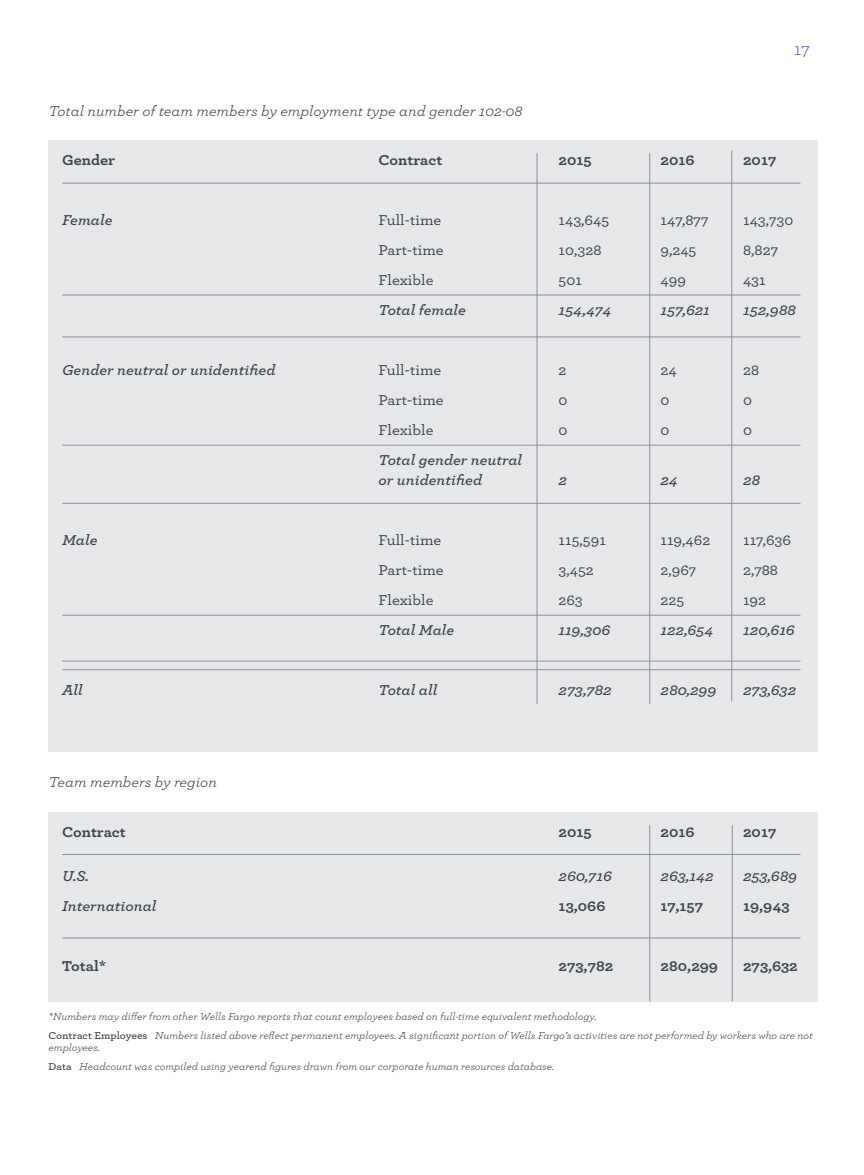
<style>
.page{position:relative;width:864px;height:1175px;background:#fff}
.page>*{position:absolute;margin:0;border:0;box-sizing:border-box;transform-origin:0 0}
.t1{font:18px "Archer";color:#5174b8;scale:1.08 1}
.t2{font:italic 600 15px/19.5px "Archer";color:#3e444f;scale:1.08 1}
.t3{font:500 15px "Archer";color:#3e444f;scale:1.08 1}
.t4{font:700 15px "Archer";color:#3e444f;scale:1.08 1}
.t5{font:italic 15px "Archer";color:#3e444f;scale:1.08 1}
.t6{font:italic 10.5px "Archer";color:#3e444f;scale:1.08 1}
.t7{font:600 10.5px "Archer";color:#3e444f;scale:1.08 1}
</style>
<div class="page">
<div style="left:49px;top:140px;width:769px;height:611px;background:#e6e7e8"></div>
<hr style="left:537px;top:153px;width:1px;height:551px;background:#8b8f98">
<hr style="left:649px;top:153px;width:1px;height:551px;background:#8b8f98">
<hr style="left:62px;top:183px;width:739px;height:1px;background:#8b8f98">
<hr style="left:62px;top:336px;width:739px;height:1px;background:#8b8f98">
<hr style="left:62px;top:503px;width:739px;height:1px;background:#8b8f98">
<hr style="left:62px;top:295px;width:739px;height:1px;background:#8b8f98">
<hr style="left:62px;top:445px;width:739px;height:1px;background:#8b8f98">
<hr style="left:62px;top:615px;width:739px;height:1px;background:#8b8f98">
<hr style="left:62px;top:660px;width:739px;height:1px;background:#8b8f98">
<hr style="left:62px;top:669px;width:739px;height:1px;background:#8b8f98">
<hr style="left:731px;top:150px;width:1px;height:551px;background:#8b8f98">
<div style="left:49px;top:811px;width:769px;height:190px;background:#e6e7e8"></div>
<hr style="left:649px;top:825px;width:1px;height:176px;background:#8b8f98">
<hr style="left:732px;top:825px;width:1px;height:176px;background:#8b8f98">
<hr style="left:62px;top:854px;width:739px;height:1px;background:#8b8f98">
<hr style="left:62px;top:937px;width:739px;height:1px;background:#8b8f98">
<h1 class="t1" style="left:794px;top:37px;width:16px">17</h1>
<h2 class="t5" style="left:49px;top:101px;width:440px">Total number of team members by employment type and gender 102-08</h2>
<p class="t4" style="left:62px;top:148px;width:51px">Gender</p>
<p class="t4" style="left:379px;top:148px;width:61px">Contract</p>
<p class="t4" style="left:559px;top:148px;width:32px">2015</p>
<p class="t4" style="left:661px;top:148px;width:33px">2016</p>
<p class="t4" style="left:743px;top:148px;width:33px">2017</p>
<p class="t2" style="left:62px;top:209px;width:48px">Female</p>
<p class="t3" style="left:379px;top:209px;width:59px">Full-time</p>
<p class="t3" style="left:379px;top:239px;width:62px">Part-time</p>
<p class="t3" style="left:379px;top:269px;width:52px">Flexible</p>
<p class="t3" style="left:559px;top:209px;width:48px">143,645</p>
<p class="t3" style="left:559px;top:239px;width:41px">10,328</p>
<p class="t3" style="left:559px;top:269px;width:23px">501</p>
<p class="t3" style="left:661px;top:209px;width:46px">147,877</p>
<p class="t3" style="left:661px;top:239px;width:35px">9,245</p>
<p class="t3" style="left:661px;top:269px;width:25px">499</p>
<p class="t3" style="left:743px;top:209px;width:48px">143,730</p>
<p class="t3" style="left:743px;top:239px;width:34px">8,827</p>
<p class="t3" style="left:743px;top:269px;width:23px">431</p>
<p class="t2" style="left:379px;top:299px;width:82px">Total female</p>
<p class="t2" style="left:559px;top:299px;width:50px">154,474</p>
<p class="t2" style="left:661px;top:299px;width:47px">157,621</p>
<p class="t2" style="left:743px;top:299px;width:50px">152,988</p>
<p class="t2" style="left:62px;top:359px;width:199px">Gender neutral or unidentifed</p>
<p class="t3" style="left:379px;top:359px;width:59px">Full-time</p>
<p class="t3" style="left:379px;top:389px;width:62px">Part-time</p>
<p class="t3" style="left:379px;top:419px;width:52px">Flexible</p>
<p class="t2" style="left:379px;top:449px;width:135px">Total gender neutral or unidentifed</p>
<p class="t2" style="left:62px;top:529px;width:34px">Male</p>
<p class="t3" style="left:379px;top:529px;width:59px">Full-time</p>
<p class="t3" style="left:379px;top:559px;width:62px">Part-time</p>
<p class="t3" style="left:379px;top:589px;width:52px">Flexible</p>
<p class="t3" style="left:559px;top:359px;width:9px">2</p>
<p class="t3" style="left:559px;top:389px;width:10px">0</p>
<p class="t3" style="left:559px;top:419px;width:10px">0</p>
<p class="t3" style="left:661px;top:359px;width:17px">24</p>
<p class="t3" style="left:661px;top:389px;width:10px">0</p>
<p class="t3" style="left:661px;top:419px;width:10px">0</p>
<p class="t3" style="left:743px;top:359px;width:16px">28</p>
<p class="t3" style="left:743px;top:389px;width:10px">0</p>
<p class="t3" style="left:743px;top:419px;width:10px">0</p>
<p class="t2" style="left:559px;top:469px;width:9px">2</p>
<p class="t2" style="left:661px;top:469px;width:18px">24</p>
<p class="t2" style="left:743px;top:469px;width:17px">28</p>
<p class="t3" style="left:559px;top:529px;width:45px">115,591</p>
<p class="t3" style="left:559px;top:559px;width:34px">3,452</p>
<p class="t3" style="left:559px;top:589px;width:24px">263</p>
<p class="t3" style="left:661px;top:529px;width:48px">119,462</p>
<p class="t3" style="left:661px;top:559px;width:35px">2,967</p>
<p class="t3" style="left:661px;top:589px;width:23px">225</p>
<p class="t3" style="left:743px;top:529px;width:46px">117,636</p>
<p class="t3" style="left:743px;top:559px;width:34px">2,788</p>
<p class="t3" style="left:743px;top:589px;width:23px">192</p>
<p class="t2" style="left:379px;top:619px;width:72px">Total Male</p>
<p class="t2" style="left:559px;top:619px;width:49px">119,306</p>
<p class="t2" style="left:661px;top:619px;width:50px">122,654</p>
<p class="t2" style="left:743px;top:619px;width:49px">120,616</p>
<p class="t2" style="left:62px;top:679px;width:21px">All</p>
<p class="t2" style="left:379px;top:679px;width:56px">Total all</p>
<p class="t2" style="left:559px;top:679px;width:50px">273,782</p>
<p class="t2" style="left:661px;top:679px;width:53px">280,299</p>
<p class="t2" style="left:743px;top:679px;width:51px">273,632</p>
<h2 class="t5" style="left:49px;top:771px;width:157px">Team members by region</h2>
<p class="t4" style="left:62px;top:820px;width:61px">Contract</p>
<p class="t4" style="left:559px;top:820px;width:32px">2015</p>
<p class="t4" style="left:661px;top:820px;width:33px">2016</p>
<p class="t4" style="left:743px;top:820px;width:33px">2017</p>
<p class="t2" style="left:62px;top:865px;width:26px">U.S.</p>
<p class="t2" style="left:559px;top:865px;width:51px">260,716</p>
<p class="t2" style="left:62px;top:895px;width:89px">International</p>
<p class="t4" style="left:559px;top:894px;width:45px">13,066</p>
<p class="t2" style="left:661px;top:865px;width:50px">263,142</p>
<p class="t4" style="left:661px;top:894px;width:41px">17,157</p>
<p class="t2" style="left:743px;top:865px;width:51px">253,689</p>
<p class="t4" style="left:743px;top:894px;width:44px">19,943</p>
<p class="t4" style="left:62px;top:954px;width:42px">Total*</p>
<p class="t4" style="left:559px;top:954px;width:52px">273,782</p>
<p class="t4" style="left:661px;top:954px;width:55px">280,299</p>
<p class="t4" style="left:743px;top:954px;width:52px">273,632</p>
<p class="t6" style="left:49px;top:1009px;width:509px">*Numbers may difer from other Wells Fargo reports that count employees based on full-time equivalent methodology.</p>
<h3 class="t7" style="left:49px;top:1027px;width:93px">Contract Employees</h3>
<p class="t6" style="left:155px;top:1028px;width:611px">Numbers listed above refect permanent employees. A signifcant portion of Wells Fargo’s activities are not performed by workers who are not</p>
<p class="t6" style="left:49px;top:1040px;width:49px">employees.</p>
<h3 class="t7" style="left:49px;top:1058px;width:23px">Data</h3>
<p class="t6" style="left:79px;top:1058px;width:441px">Headcount was compiled using yearend fgures drawn from our corporate human resources database.</p>
</div>
